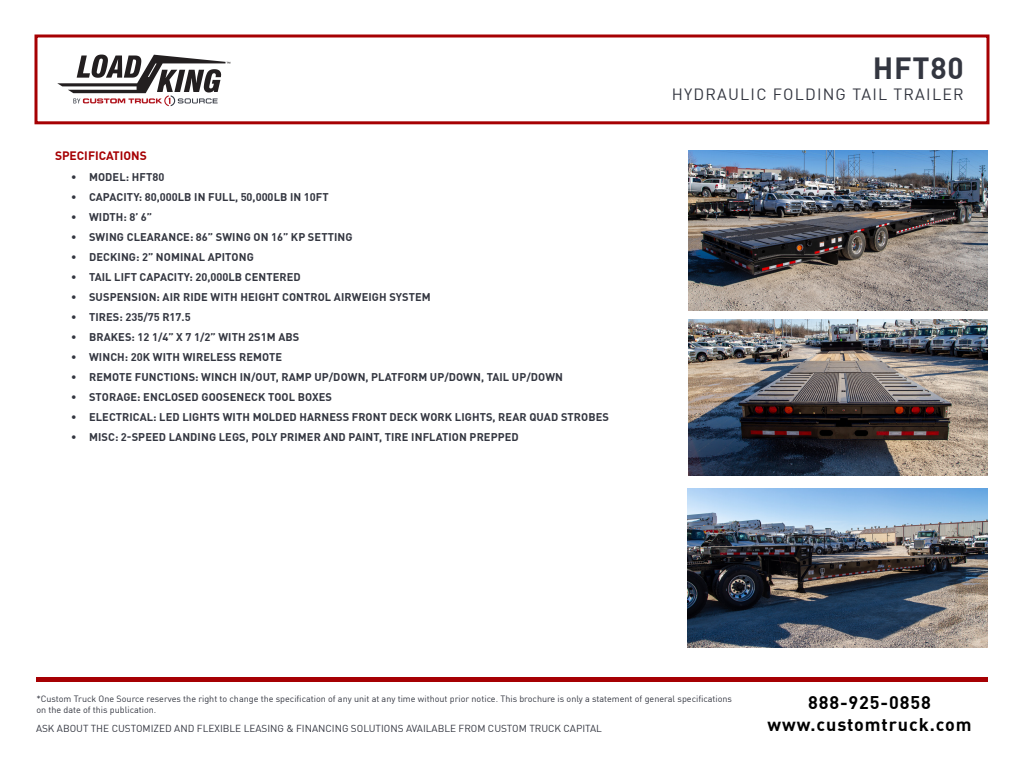
<style>
.page{position:relative;width:1024px;height:768px;background:#fff}
.page>*{position:absolute;margin:0;border:0;box-sizing:border-box;transform-origin:0 0}
.t1{font:700 30px "DIN Pro";letter-spacing:.025em;color:#333640}
.t2{font:700 18px "DIN Pro";letter-spacing:.05em;color:#000}
.t3{font:16px "DIN Pro";letter-spacing:.075em;color:#333640}
.t4{font:700 12px "DIN Pro";color:#a60003}
.t5{font:700 11px "DIN Pro";letter-spacing:.01em;color:#333640}
.t6{font:10px "DIN Pro";color:#333640}
.t7{font:9px/10.8px "DIN Pro";color:#333640}
</style>
<div class="page">
<div style="left:34px;top:34px;width:956px;height:90px;background:#fff;border:3px solid #a60003"></div>
<svg style="left:57px;top:55px;width:173px;height:51px"></svg>
<div style="left:36px;top:677px;width:952px;height:5px;background:#a60003"></div>
<img style="left:688px;top:151px;width:300px;height:159px">
<img style="left:688px;top:319px;width:300px;height:156px">
<img style="left:687px;top:488px;width:301px;height:159px">
<p class="t4" style="left:55px;top:146px;width:93px">SPECIFICATIONS</p>
<p class="t5" style="left:71px;top:168px;width:95px">• MODEL: HFT80</p>
<p class="t5" style="left:71px;top:188px;width:259px">• CAPACITY: 80,000LB IN FULL, 50,000LB IN 10FT</p>
<p class="t5" style="left:71px;top:208px;width:83px">• WIDTH: 8’ 6”</p>
<p class="t5" style="left:71px;top:228px;width:283px">• SWING CLEARANCE: 86” SWING ON 16” KP SETTING</p>
<p class="t5" style="left:71px;top:248px;width:184px">• DECKING: 2” NOMINAL APITONG</p>
<p class="t5" style="left:71px;top:268px;width:231px">• TAIL LIFT CAPACITY: 20,000LB CENTERED</p>
<p class="t5" style="left:71px;top:288px;width:361px">• SUSPENSION: AIR RIDE WITH HEIGHT CONTROL AIRWEIGH SYSTEM</p>
<p class="t5" style="left:71px;top:308px;width:121px">• TIRES: 235/75 R17.5</p>
<p class="t5" style="left:71px;top:328px;width:230px">• BRAKES: 12 1/4” X 7 1/2” WITH 2S1M ABS</p>
<p class="t5" style="left:71px;top:348px;width:213px">• WINCH: 20K WITH WIRELESS REMOTE</p>
<p class="t5" style="left:71px;top:368px;width:494px">• REMOTE FUNCTIONS: WINCH IN/OUT, RAMP UP/DOWN, PLATFORM UP/DOWN, TAIL UP/DOWN</p>
<p class="t5" style="left:71px;top:388px;width:263px">• STORAGE: ENCLOSED GOOSENECK TOOL BOXES</p>
<p class="t5" style="left:71px;top:408px;width:539px">• ELECTRICAL: LED LIGHTS WITH MOLDED HARNESS FRONT DECK WORK LIGHTS, REAR QUAD STROBES</p>
<p class="t5" style="left:71px;top:428px;width:449px">• MISC: 2-SPEED LANDING LEGS, POLY PRIMER AND PAINT, TIRE INFLATION PREPPED</p>
<p class="t1" style="left:873px;top:45px;width:92px">HFT80</p>
<p class="t3" style="left:672px;top:82px;width:293px">HYDRAULIC FOLDING TAIL TRAILER</p>
<p class="t7" style="left:36px;top:693px;width:697px">*Custom Truck One Source reserves the right to change the specification of any unit at any time without prior notice. This brochure is only a statement of general specifications on the date of this publication.</p>
<p class="t6" style="left:36px;top:720px;width:567px">ASK ABOUT THE CUSTOMIZED AND FLEXIBLE LEASING &amp; FINANCING SOLUTIONS AVAILABLE FROM CUSTOM TRUCK CAPITAL</p>
<p class="t2" style="left:808px;top:689px;width:124px">888-925-0858</p>
<p class="t2" style="left:767px;top:710px;width:206px">www.customtruck.com</p>
</div>
